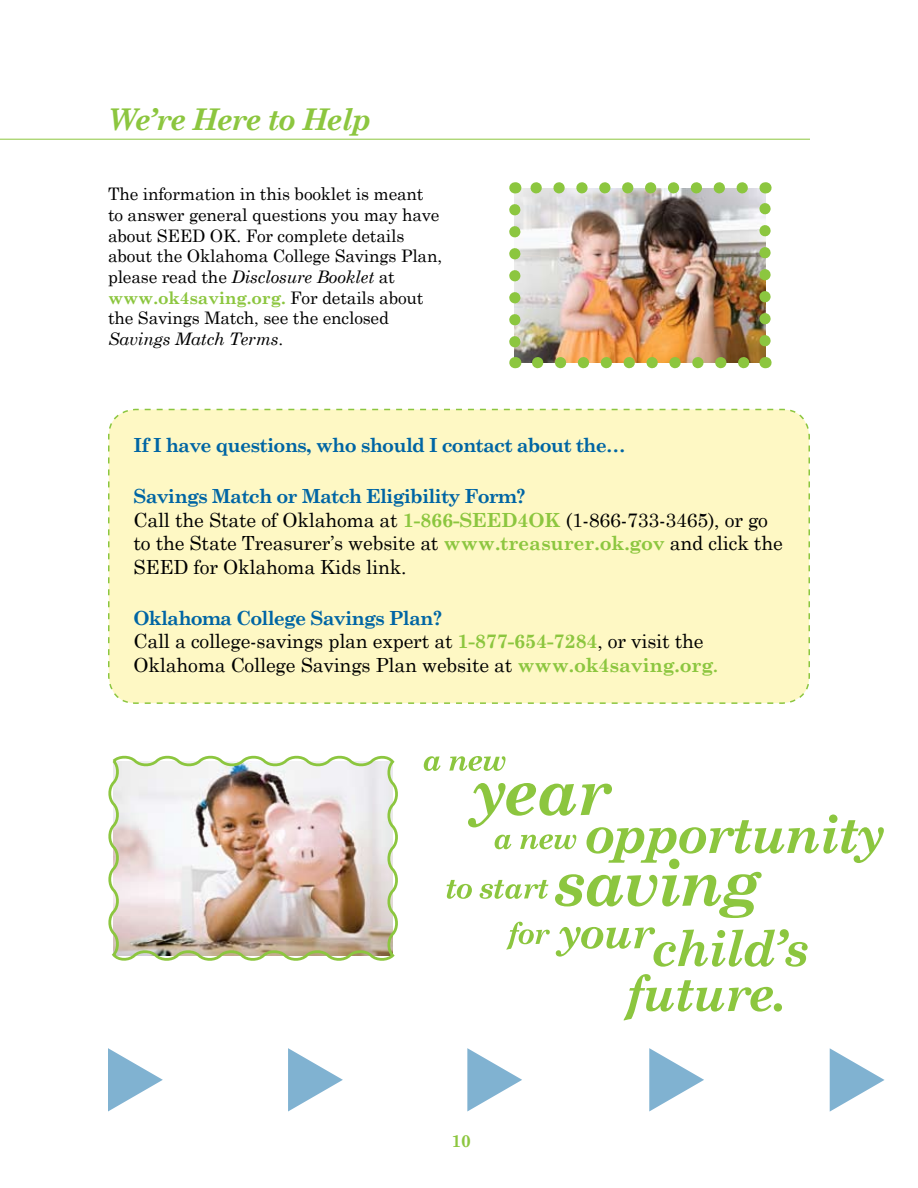
<style>
.page{position:relative;width:918px;height:1188px;background:#fff}
.page>*{position:absolute;margin:0;border:0;box-sizing:border-box;transform-origin:0 0}
.t1{font:italic 700 30px "Century Schoolbook";letter-spacing:-.04em;color:#8cc63f}
.t2{font:19.5px/23.4px "Century Schoolbook";letter-spacing:-.01em;color:#000}
.t3{font:700 19.5px "Century Schoolbook";letter-spacing:-.04em;color:#0065a4}
.t4{font:17.25px/20.7px "Century Schoolbook";letter-spacing:-.01em;color:#000}
.t5{font:700 17.25px "Century Schoolbook";color:#8cc63f}
.s1{font-style:italic}
.s2{font-weight:700;color:#8cc63f}
.s3{font-weight:700;color:#0065a4}
.s4{font-weight:700;font-size:17.25px;color:#8cc63f}
</style>
<div class="page">
<hr style="left:0;top:139px;width:810px;height:1px;background:#8cc63f">
<div style="left:108px;top:408px;width:702px;height:296px;background:#fef8c4"></div>
<img style="left:108px;top:755px;width:290px;height:206px">
<svg style="left:649px;top:1048px;width:55px;height:63px"></svg>
<svg style="left:108px;top:1048px;width:55px;height:63px"></svg>
<svg style="left:288px;top:1048px;width:55px;height:63px"></svg>
<svg style="left:467px;top:1048px;width:55px;height:63px"></svg>
<svg style="left:830px;top:1048px;width:55px;height:64px"></svg>
<svg style="left:424px;top:756px;width:82px;height:15px"></svg>
<svg style="left:624px;top:974px;width:158px;height:46px"></svg>
<svg style="left:447px;top:783px;width:437px;height:184px"></svg>
<img style="left:515px;top:189px;width:250px;height:174px">
<svg style="left:538px;top:357px;width:216px;height:11px"></svg>
<svg style="left:759px;top:199px;width:12px;height:142px"></svg>
<svg style="left:526px;top:182px;width:216px;height:11px"></svg>
<svg style="left:509px;top:210px;width:11px;height:158px"></svg>
<h1 class="t1" style="left:108px;top:96px;width:265px">We’re Here to Help</h1>
<p class="t4" style="left:108px;top:182px;width:336px">The information in this booklet is meant to answer general questions you may have about SEED OK. For complete details about the Oklahoma College Savings Plan, please read the <span class="s1">Disclosure Booklet</span> at <span class="s2">www.ok4saving.org.</span> For details about the Savings Match, see the enclosed <span class="s1">Savings Match Terms</span>.</p>
<p class="t3" style="left:134px;top:430px;width:494px">If I have questions, who should I contact about the…</p>
<p class="t2" style="left:134px;top:483px;width:651px"><span class="s3">Savings Match or Match Eligibility Form?<br></span>Call the State of Oklahoma at <span class="s2">1-866-SEED4OK</span> (1-866-733-3465), or go to the State Treasurer’s website at <span class="s2">www.treasurer.ok.gov</span> and click the SEED for Oklahoma Kids link.</p>
<p class="t2" style="left:134px;top:605px;width:586px"><span class="s3">Oklahoma College Savings Plan?<br></span>Call a college-savings plan expert at <span class="s2">1-877-654-7284</span>, or visit the<br>Oklahoma College Savings Plan website at <span class="s2">www.ok4saving.org</span><span class="s4">.</span></p>
<p class="t5" style="left:452px;top:1127px;width:21px">10</p>
</div>
